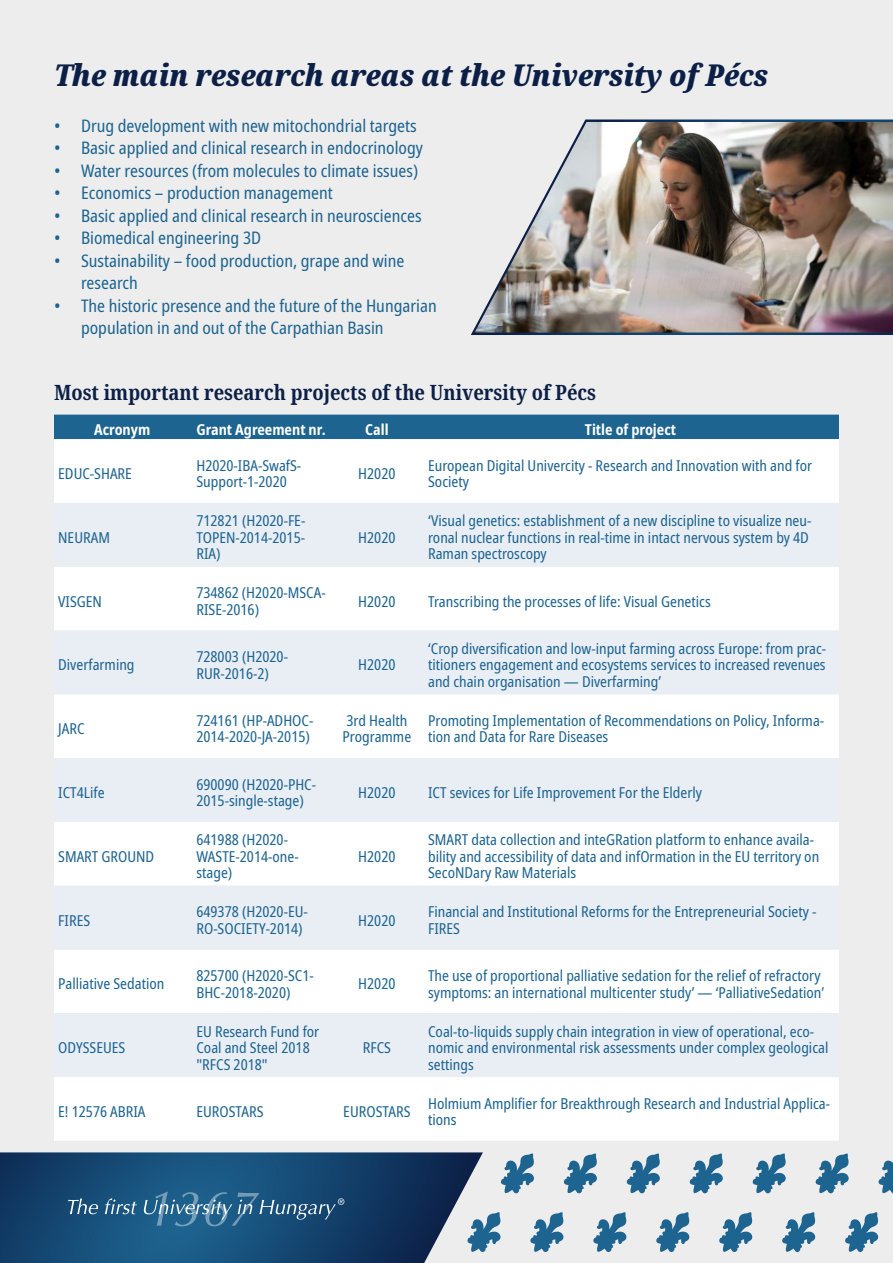
<style>
.page{position:relative;width:893px;height:1263px;background:#ededed}
.page>*{position:absolute;margin:0;border:0;box-sizing:border-box;transform-origin:0 0}
.t1{font:italic 900 condensed 30px "Noto Serif";color:#0c2047}
.t2{font:700 condensed 21px "Noto Serif";color:#0c2047}
.t3{font:condensed 17.25px/22.5px "Noto Sans";color:#1d6490}
.t4{font:condensed 15px/16.5px "Noto Sans";color:#1d6490}
.t5{font:700 condensed 15px "Noto Sans";color:#fff}
</style>
<div class="page">
<img style="left:471px;top:119px;width:422px;height:216px">
<div style="left:54px;top:415px;width:785px;height:24px;background:#1d6490"></div>
<div style="left:54px;top:439px;width:785px;height:702px;background:#fff"></div>
<svg style="left:54px;top:503px;width:785px;height:574px"></svg>
<svg style="left:501px;top:1153px;width:33px;height:41px"></svg>
<svg style="left:564px;top:1153px;width:33px;height:41px"></svg>
<svg style="left:627px;top:1153px;width:33px;height:41px"></svg>
<svg style="left:689px;top:1153px;width:34px;height:41px"></svg>
<svg style="left:752px;top:1153px;width:34px;height:41px"></svg>
<svg style="left:815px;top:1153px;width:34px;height:41px"></svg>
<svg style="left:878px;top:1160px;width:15px;height:34px"></svg>
<svg style="left:483px;top:1212px;width:18px;height:40px"></svg>
<svg style="left:530px;top:1212px;width:34px;height:40px"></svg>
<svg style="left:593px;top:1212px;width:34px;height:40px"></svg>
<svg style="left:656px;top:1212px;width:34px;height:40px"></svg>
<svg style="left:719px;top:1212px;width:33px;height:40px"></svg>
<svg style="left:782px;top:1212px;width:33px;height:40px"></svg>
<svg style="left:845px;top:1212px;width:33px;height:40px"></svg>
<svg style="left:0;top:1152px;width:483px;height:111px"></svg>
<svg style="left:68px;top:1198px;width:30px;height:16px"></svg>
<svg style="left:105px;top:1198px;width:32px;height:16px"></svg>
<svg style="left:143px;top:1191px;width:201px;height:35px"></svg>
<h1 class="t1" style="left:54px;top:54px;width:716px">The main research areas at the University of Pécs</h1>
<p class="t3" style="left:54px;top:115px;width:364px">• Drug development with new mitochondrial targets</p>
<p class="t3" style="left:54px;top:137px;width:370px">• Basic applied and clinical research in endocrinology</p>
<p class="t3" style="left:54px;top:159px;width:366px">• Water resources (from molecules to climate issues)</p>
<p class="t3" style="left:54px;top:182px;width:280px">• Economics – production management</p>
<p class="t3" style="left:54px;top:204px;width:369px">• Basic applied and clinical research in neurosciences</p>
<p class="t3" style="left:54px;top:227px;width:209px">• Biomedical engineering 3D</p>
<p class="t3" style="left:81px;top:249px;width:325px;text-indent:-27px">• Sustainability – food production, grape and wine research</p>
<p class="t3" style="left:81px;top:294px;width:357px;text-indent:-27px">• The historic presence and the future of the Hungarian population in and out of the Carpathian Basin</p>
<h2 class="t2" style="left:54px;top:378px;width:543px">Most important research projects of the University of Pécs</h2>
<p class="t5" style="left:94px;top:419px;width:58px">Acronym</p>
<p class="t5" style="left:196px;top:419px;width:131px">Grant Agreement nr.</p>
<p class="t5" style="left:365px;top:419px;width:25px">Call</p>
<p class="t5" style="left:585px;top:419px;width:93px">Title of project</p>
<p class="t4" style="left:58px;top:466px;width:75px">EDUC-SHARE</p>
<p class="t4" style="left:196px;top:457px;width:106px">H2020-IBA-SwafS-<br>Support-1-2020</p>
<p class="t4" style="left:358px;top:466px;width:39px">H2020</p>
<p class="t4" style="left:428px;top:457px;width:385px">European Digital Univercity - Research and Innovation with and for<br>Society</p>
<p class="t4" style="left:58px;top:530px;width:53px">NEURAM</p>
<p class="t4" style="left:196px;top:513px;width:110px;text-align:justify">712821 (H2020-FE-TOPEN-2014-2015- RIA)</p>
<p class="t4" style="left:358px;top:530px;width:39px">H2020</p>
<p class="t4" style="left:428px;top:513px;width:385px">‘Visual genetics: establishment of a new discipline to visualize neu&shy;ronal nuclear functions in real-time in intact nervous system by 4D<br>Raman spectroscopy</p>
<p class="t4" style="left:58px;top:593px;width:45px">VISGEN</p>
<p class="t4" style="left:196px;top:585px;width:131px">734862 (H2020-MSCA-<br>RISE-2016)</p>
<p class="t4" style="left:358px;top:593px;width:39px">H2020</p>
<p class="t4" style="left:428px;top:593px;width:284px">Transcribing the processes of life: Visual Genetics</p>
<p class="t4" style="left:58px;top:657px;width:78px">Diverfarming</p>
<p class="t4" style="left:196px;top:649px;width:93px">728003 (H2020-<br>RUR-2016-2)</p>
<p class="t4" style="left:358px;top:657px;width:39px">H2020</p>
<p class="t4" style="left:428px;top:641px;width:400px;text-align:justify">‘Crop diversification and low-input farming across Europe: from prac&shy;titioners engagement and ecosystems services to increased revenues and chain organisation — Diverfarming’</p>
<p class="t4" style="left:58px;top:721px;width:28px">JARC</p>
<p class="t4" style="left:196px;top:713px;width:118px">724161 (HP-ADHOC-<br>2014-2020-JA-2015)</p>
<p class="t4" style="left:343px;top:713px;width:70px">3rd Health<br>Programme</p>
<p class="t4" style="left:428px;top:713px;width:398px">Promoting Implementation of Recommendations on Policy, Informa&shy;tion and Data for Rare Diseases</p>
<p class="t4" style="left:58px;top:785px;width:48px">ICT4Life</p>
<p class="t4" style="left:196px;top:776px;width:121px">690090 (H2020-PHC-<br>2015-single-stage)</p>
<p class="t4" style="left:358px;top:785px;width:39px">H2020</p>
<p class="t4" style="left:428px;top:785px;width:275px">ICT sevices for Life Improvement For the Elderly</p>
<p class="t4" style="left:58px;top:848px;width:98px">SMART GROUND</p>
<p class="t4" style="left:196px;top:832px;width:104px">641988 (H2020-<br>WASTE-2014-one&shy;stage)</p>
<p class="t4" style="left:358px;top:848px;width:39px">H2020</p>
<p class="t4" style="left:428px;top:832px;width:393px">SMART data collection and inteGRation platform to enhance availa&shy;bility and accessibility of data and infOrmation in the EU territory on<br>SecoNDary Raw Materials</p>
<p class="t4" style="left:58px;top:912px;width:33px">FIRES</p>
<p class="t4" style="left:196px;top:904px;width:113px">649378 (H2020-EU-<br>RO-SOCIETY-2014)</p>
<p class="t4" style="left:358px;top:912px;width:39px">H2020</p>
<p class="t4" style="left:428px;top:904px;width:390px">Financial and Institutional Reforms for the Entrepreneurial Society -<br>FIRES</p>
<p class="t4" style="left:58px;top:976px;width:108px">Palliative Sedation</p>
<p class="t4" style="left:196px;top:968px;width:119px">825700 (H2020-SC1-<br>BHC-2018-2020)</p>
<p class="t4" style="left:358px;top:976px;width:39px">H2020</p>
<p class="t4" style="left:428px;top:968px;width:398px">The use of proportional palliative sedation for the relief of refractory symptoms: an international multicenter study’ — ‘PalliativeSedation’</p>
<p class="t4" style="left:58px;top:1040px;width:69px">ODYSSEUES</p>
<p class="t4" style="left:196px;top:1023px;width:124px">EU Research Fund for<br>Coal and Steel 2018 "RFCS 2018"</p>
<p class="t4" style="left:363px;top:1040px;width:30px">RFCS</p>
<p class="t4" style="left:428px;top:1023px;width:402px">Coal-to-liquids supply chain integration in view of operational, eco&shy;nomic and environmental risk assessments under complex geological settings</p>
<p class="t4" style="left:58px;top:1104px;width:89px">E! 12576 ABRIA</p>
<p class="t4" style="left:196px;top:1104px;width:69px">EUROSTARS</p>
<p class="t4" style="left:343px;top:1104px;width:69px">EUROSTARS</p>
<p class="t4" style="left:428px;top:1095px;width:403px">Holmium Amplifier for Breakthrough Research and Industrial Applica&shy;tions</p>
</div>
